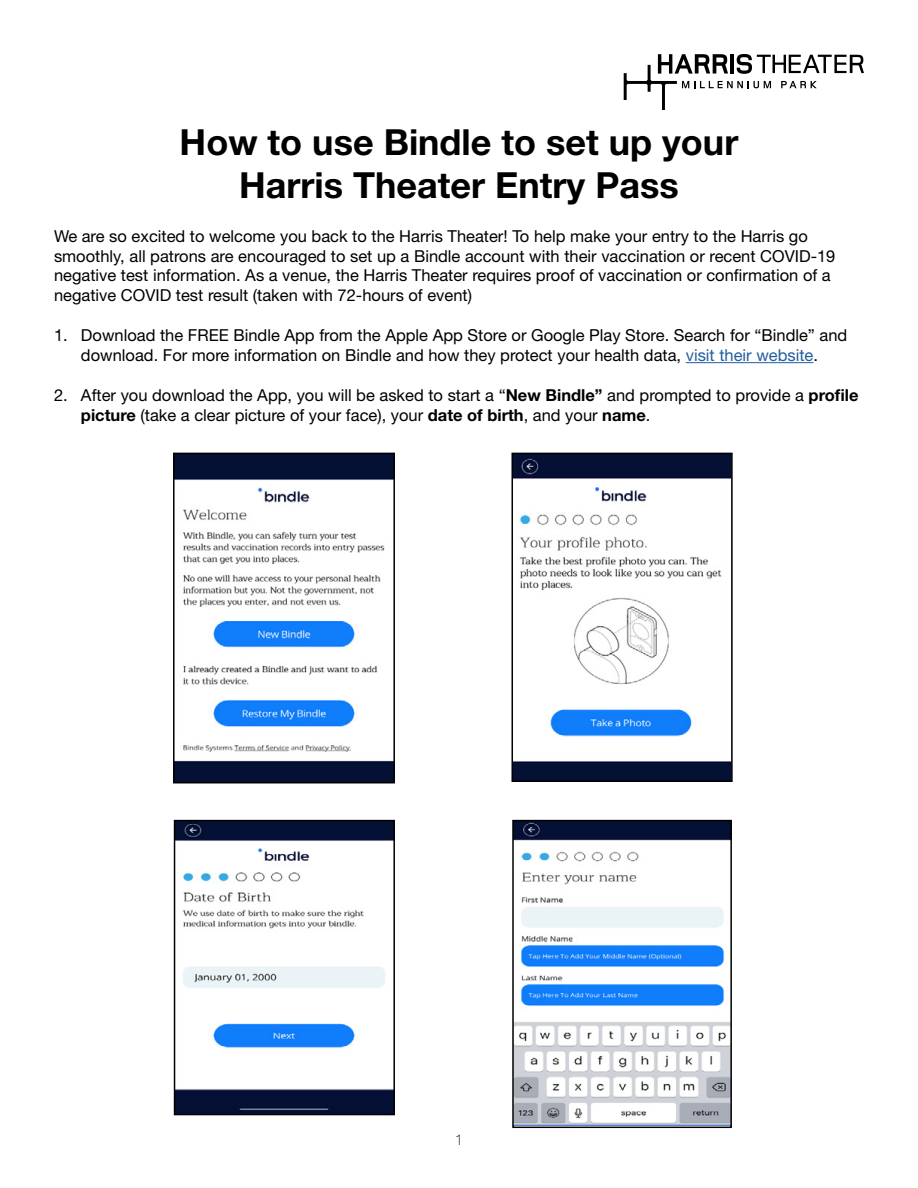
<style>
.page{position:relative;width:918px;height:1188px;background:#fff}
.page>*{position:absolute;margin:0;border:0;box-sizing:border-box;transform-origin:0 0}
.t1{font:700 36px/43.2px "Helvetica Neue LT Std";color:#000;text-align:center}
.t2{font:16.5px/19.8px "Helvetica Neue LT Std";color:#000}
.t3{font:100 15px "Helvetica Neue LT Std";color:#000}
.s1{color:#215e9e}
.s2{font-weight:700}
</style>
<div class="page">
<hr style="left:686px;top:362px;width:128px;height:1px;background:#215e9e">
<svg style="left:624px;top:54px;width:240px;height:56px"></svg>
<img style="left:176px;top:456px;width:216px;height:324px">
<div style="left:173px;top:453px;width:222px;height:330px;border:2px solid #000"></div>
<img style="left:515px;top:456px;width:215px;height:323px">
<div style="left:512px;top:453px;width:221px;height:329px;border:2px solid #000"></div>
<img style="left:177px;top:823px;width:215px;height:289px">
<div style="left:174px;top:820px;width:221px;height:295px;border:2px solid #000"></div>
<img style="left:515px;top:823px;width:214px;height:302px">
<div style="left:512px;top:820px;width:220px;height:308px;border:2px solid #000"></div>
<h1 class="t1" style="left:180px;top:120px;width:560px">How to use Bindle to set up your<br>Harris Theater Entry Pass</h1>
<p class="t2" style="left:54px;top:226px;width:783px">We are so excited to welcome you back to the Harris Theater! To help make your entry to the Harris go smoothly, all patrons are encouraged to set up a Bindle account with their vaccination or recent COVID-19 negative test information. As a venue, the Harris Theater requires proof of vaccination or confirmation of a negative COVID test result (taken with 72-hours of event)</p>
<p class="t2" style="left:54px;top:325px;width:795px;text-align:center">1. Download the FREE Bindle App from the Apple App Store or Google Play Store. Search for “Bindle” and download. For more information on Bindle and how they protect your health data, <span class="s1">visit their website</span>.</p>
<p class="t2" style="left:81px;top:385px;width:779px;text-indent:-27px">2. After you download the App, you will be asked to start a “<span class="s2">New Bindle”</span> and prompted to provide a <span class="s2">profile picture</span> (take a clear picture of your face), your <span class="s2">date of birth</span>, and your <span class="s2">name</span>.</p>
<p class="t3" style="left:455px;top:1131px;width:10px">1</p>
</div>
